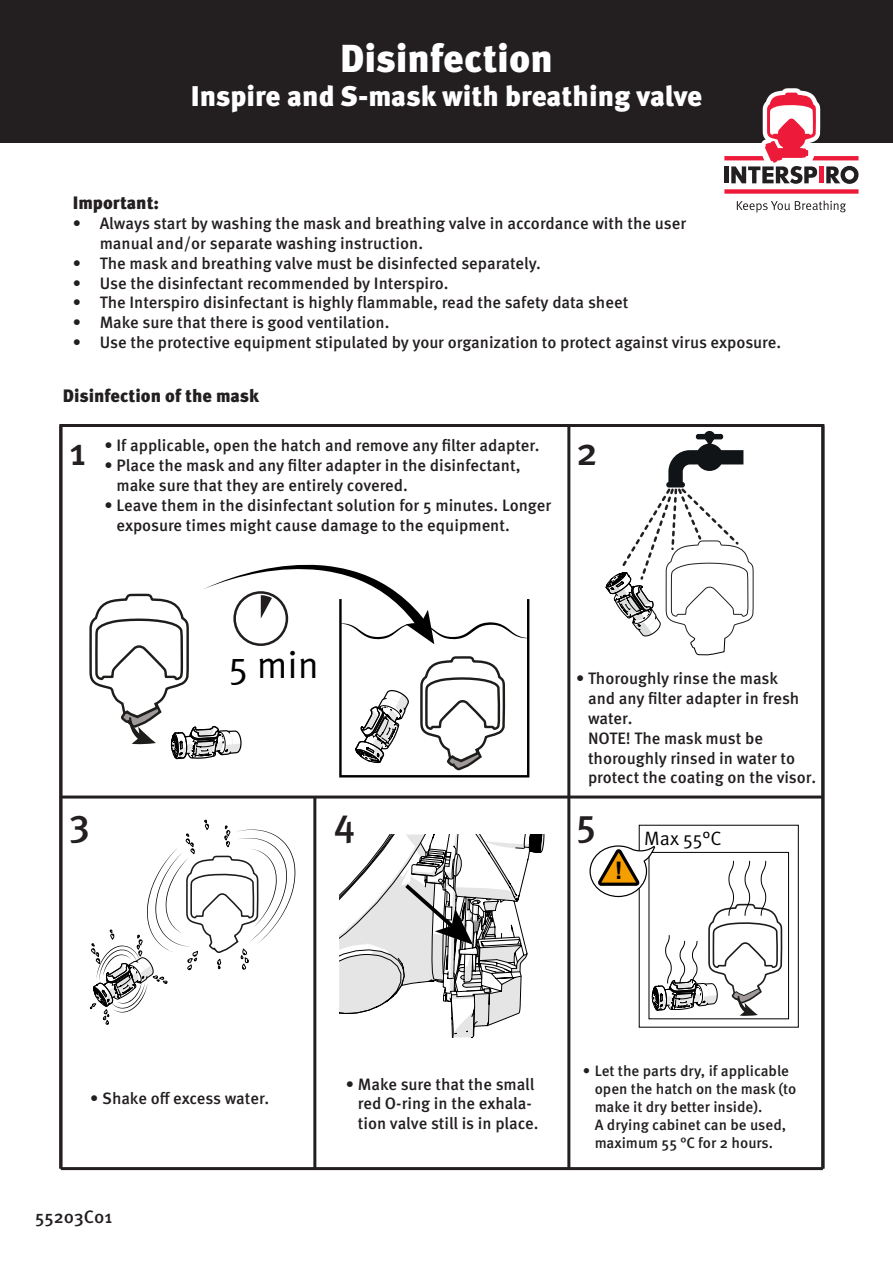
<style>
.page{position:relative;width:893px;height:1263px;background:#fff}
.page>*{position:absolute;margin:0;border:0;box-sizing:border-box;transform-origin:0 0}
.t1{font:900 39px "Meta Pro";color:#fff}
.t2{font:500 39px "Meta Pro";color:#231f20}
.t3{font:38.1px "Meta Pro Norm";color:#000}
.t4{font:900 28.5px "Meta Pro";letter-spacing:-.005em;color:#fff}
.t5{font:700 24.15px "Arial";color:#000}
.t6{font:19.35px "Meta Pro Norm";color:#000}
.t7{font:900 18px "Meta Pro";color:#231f20}
.t8{font:500 18px "Meta Pro";color:#231f20}
.t9{font:500 16.5px/19.8px "Meta Pro";color:#231f20}
.t10{font:500 15px/18px "Meta Pro";color:#231f20}
</style>
<div class="page">
<div style="left:0;top:0;width:893px;height:142px;background:#231f20"></div>
<hr style="left:61px;top:1167px;width:762px;height:3px;background:#231f20">
<hr style="left:61px;top:795px;width:762px;height:3px;background:#231f20">
<hr style="left:59px;top:425px;width:3px;height:743px;background:#231f20">
<hr style="left:821px;top:425px;width:3px;height:743px;background:#231f20">
<hr style="left:313px;top:798px;width:3px;height:370px;background:#231f20">
<hr style="left:567px;top:426px;width:3px;height:742px;background:#231f20">
<svg style="left:737px;top:201px;width:109px;height:12px"></svg>
<svg style="left:724px;top:88px;width:134px;height:106px"></svg>
<svg style="left:89px;top:564px;width:439px;height:213px"></svg>
<div style="left:649px;top:852px;width:140px;height:167px;border:1px solid #000"></div>
<div style="left:639px;top:825px;width:160px;height:202px;border:1px solid #000"></div>
<svg style="left:589px;top:845px;width:194px;height:171px"></svg>
<svg style="left:605px;top:431px;width:149px;height:225px"></svg>
<svg style="left:90px;top:820px;width:205px;height:204px"></svg>
<svg style="left:339px;top:834px;width:206px;height:203px"></svg>
<p class="t1" style="left:340px;top:27px;width:214px">Disinfection</p>
<p class="t4" style="left:191px;top:73px;width:513px">Inspire and S-mask with breathing valve</p>
<p class="t7" style="left:73px;top:189px;width:88px">Important:</p>
<p class="t9" style="left:100px;top:212px;width:588px;text-indent:-27px">• Always start by washing the mask and breathing valve in accordance with the user manual and/or separate washing instruction.</p>
<p class="t9" style="left:73px;top:252px;width:470px">• The mask and breathing valve must be disinfected separately.</p>
<p class="t9" style="left:73px;top:272px;width:377px">• Use the disinfectant recommended by Interspiro.</p>
<p class="t9" style="left:73px;top:292px;width:557px">• The Interspiro disinfectant is highly flammable, read the safety data sheet</p>
<p class="t9" style="left:73px;top:311px;width:318px">• Make sure that there is good ventilation.</p>
<p class="t9" style="left:73px;top:331px;width:710px">• Use the protective equipment stipulated by your organization to protect against virus exposure.</p>
<p class="t7" style="left:63px;top:381px;width:198px">Disinfection of the mask</p>
<p class="t9" style="left:104px;top:435px;width:437px">• If applicable, open the hatch and remove any filter adapter.</p>
<p class="t9" style="left:116px;top:455px;width:406px;text-indent:-12px">• Place the mask and any filter adapter in the disinfectant, make sure that they are entirely covered.</p>
<p class="t9" style="left:116px;top:494px;width:436px;text-indent:-12px">• Leave them in the disinfectant solution for 5 minutes. Longer exposure times might cause damage to the equipment.</p>
<p class="t2" style="left:69px;top:421px;width:19px">1</p>
<p class="t2" style="left:576px;top:421px;width:23px">2</p>
<p class="t3" style="left:229px;top:636px;width:92px">5 min</p>
<p class="t9" style="left:588px;top:668px;width:230px;text-indent:-12px">• Thoroughly rinse the mask<br>and any filter adapter in fresh water.<br>NOTE! The mask must be thoroughly rinsed in water to protect the coating on the visor.</p>
<p class="t2" style="left:69px;top:793px;width:22px">3</p>
<p class="t2" style="left:334px;top:793px;width:23px">4</p>
<p class="t2" style="left:576px;top:793px;width:22px">5</p>
<p class="t5" style="left:615px;top:854px;width:10px">!</p>
<p class="t6" style="left:644px;top:823px;width:79px">Max 55°C</p>
<p class="t9" style="left:90px;top:1087px;width:180px">• Shake off excess water.</p>
<p class="t8" style="left:35px;top:1202px;width:79px">55203C01</p>
<p class="t9" style="left:358px;top:1073px;width:182px;text-indent:-12px">• Make sure that the small red O-ring in the exhala&shy;tion valve still is in place.</p>
<p class="t10" style="left:595px;top:1061px;width:203px;text-indent:-12px">• Let the parts dry, if applicable open the hatch on the mask (to make it dry better inside).<br>A drying cabinet can be used, maximum 55 °C for 2 hours.</p>
</div>
